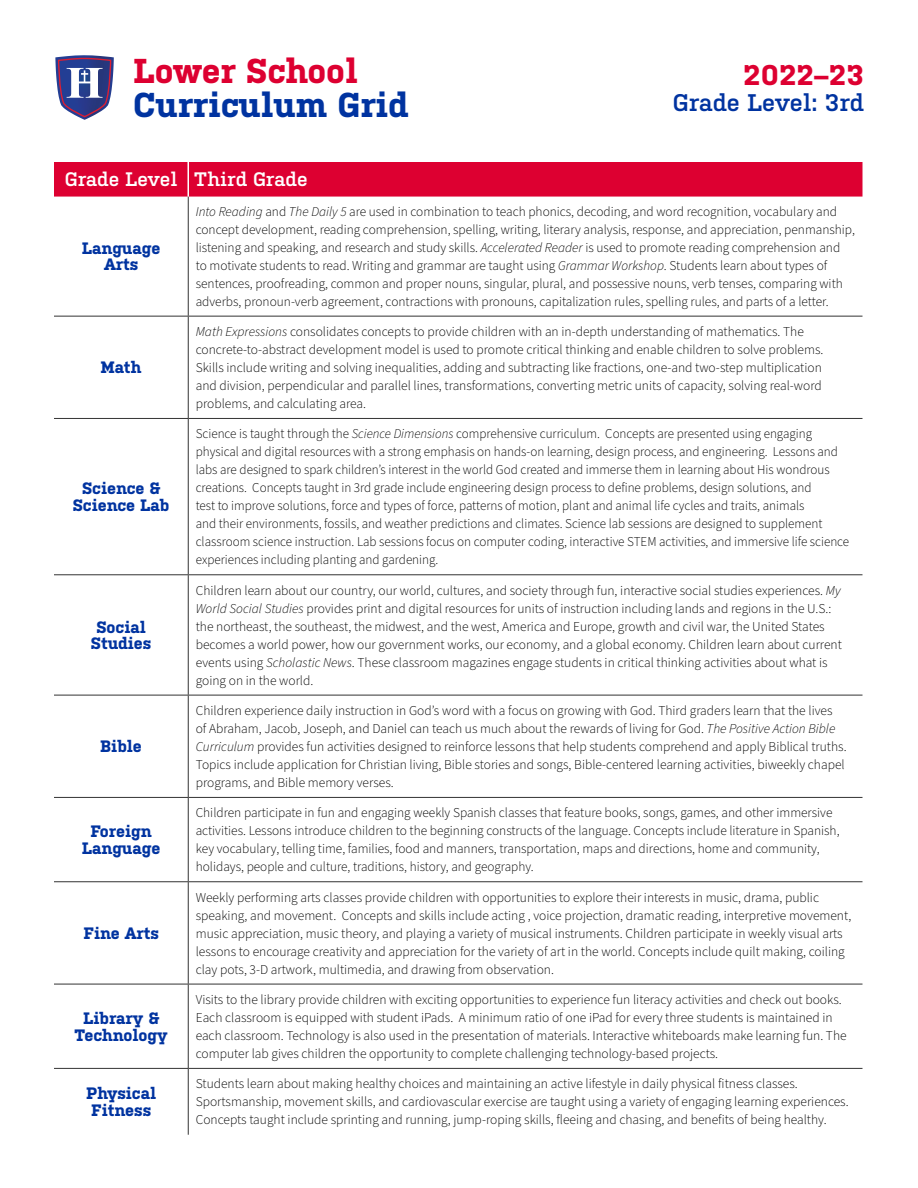
<style>
.page{position:relative;width:918px;height:1188px;background:#fff}
.page>*{position:absolute;margin:0;border:0;box-sizing:border-box;transform-origin:0 0}
.t1{font:700 34.5px "Kulturista";color:#0033a0}
.t2{font:700 34.5px "Kulturista";color:#dd0031}
.t3{font:700 28.5px "Kulturista";color:#dd0031}
.t4{font:600 24px "Kulturista";color:#0033a0}
.t5{font:600 19.5px "Kulturista";color:#fff}
.t6{font:700 16.5px/16.5px "Kulturista";color:#0033a0;text-align:center}
.t7{font:300 13.5px/18px "Source Sans Pro";color:#000}
.s1{font-style:italic}
</style>
<div class="page">
<svg style="left:55px;top:55px;width:59px;height:65px"></svg>
<div style="left:54px;top:162px;width:808px;height:35px;background:#dd0031"></div>
<hr style="left:188px;top:197px;width:1px;height:119px;background:#333">
<hr style="left:54px;top:316px;width:134px;height:1px;background:#333">
<hr style="left:188px;top:316px;width:674px;height:1px;background:#333">
<hr style="left:188px;top:317px;width:1px;height:101px;background:#333">
<hr style="left:54px;top:418px;width:134px;height:1px;background:#333">
<hr style="left:188px;top:418px;width:674px;height:1px;background:#333">
<hr style="left:188px;top:419px;width:1px;height:155px;background:#333">
<hr style="left:54px;top:574px;width:134px;height:1px;background:#333">
<hr style="left:188px;top:574px;width:674px;height:1px;background:#333">
<hr style="left:188px;top:575px;width:1px;height:120px;background:#333">
<hr style="left:54px;top:695px;width:134px;height:1px;background:#333">
<hr style="left:188px;top:695px;width:674px;height:1px;background:#333">
<hr style="left:188px;top:695px;width:1px;height:102px;background:#333">
<hr style="left:54px;top:797px;width:134px;height:1px;background:#333">
<hr style="left:188px;top:797px;width:674px;height:1px;background:#333">
<hr style="left:188px;top:798px;width:1px;height:83px;background:#333">
<hr style="left:54px;top:881px;width:134px;height:1px;background:#333">
<hr style="left:188px;top:881px;width:674px;height:1px;background:#333">
<hr style="left:188px;top:882px;width:1px;height:102px;background:#333">
<hr style="left:54px;top:984px;width:134px;height:1px;background:#333">
<hr style="left:188px;top:984px;width:674px;height:1px;background:#333">
<hr style="left:188px;top:984px;width:1px;height:84px;background:#333">
<hr style="left:54px;top:1068px;width:134px;height:1px;background:#333">
<hr style="left:188px;top:1068px;width:674px;height:1px;background:#333">
<hr style="left:188px;top:1069px;width:1px;height:66px;background:#333">
<hr style="left:188px;top:162px;width:1px;height:35px;background:#fff">
<h1 class="t2" style="left:133px;top:46px;width:226px">Lower School</h1>
<h1 class="t1" style="left:133px;top:80px;width:277px">Curriculum Grid</h1>
<h3 class="t5" style="left:65px;top:165px;width:244px">Grade Level Third Grade</h3>
<h2 class="t3" style="left:743px;top:54px;width:122px">2022–23</h2>
<h3 class="t4" style="left:673px;top:85px;width:193px">Grade Level: 3rd</h3>
<p class="t6" style="left:82px;top:238px;width:80px">Language<br>Arts</p>
<p class="t6" style="left:101px;top:358px;width:42px">Math</p>
<p class="t6" style="left:73px;top:479px;width:98px">Science &amp;<br>Science Lab</p>
<p class="t6" style="left:91px;top:617px;width:62px">Social<br>Studies</p>
<p class="t6" style="left:100px;top:737px;width:43px">Bible</p>
<p class="t6" style="left:82px;top:822px;width:80px">Foreign<br>Language</p>
<p class="t6" style="left:83px;top:924px;width:77px">Fine Arts</p>
<p class="t6" style="left:75px;top:1009px;width:94px">Library &amp;<br>Technology</p>
<p class="t7" style="left:196px;top:203px;width:661px"><span class="s1">Into Reading</span> and <span class="s1">The Daily 5</span> are used in combination to teach phonics, decoding, and word recognition, vocabulary and concept development, reading comprehension, spelling, writing, literary analysis, response, and appreciation, penmanship, listening and speaking, and research and study skills. <span class="s1">Accelerated Reader</span> is used to promote reading comprehension and<br>to motivate students to read. Writing and grammar are taught using <span class="s1">Grammar Workshop</span>. Students learn about types of sentences, proofreading, common and proper nouns, singular, plural, and possessive nouns, verb tenses, comparing with adverbs, pronoun-verb agreement, contractions with pronouns, capitalization rules, spelling rules, and parts of a letter.</p>
<p class="t7" style="left:196px;top:323px;width:629px"><span class="s1">Math Expressions</span> consolidates concepts to provide children with an in-depth understanding of mathematics. The concrete-to-abstract development model is used to promote critical thinking and enable children to solve problems.<br>Skills include writing and solving inequalities, adding and subtracting like fractions, one-and two-step multiplication and division, perpendicular and parallel lines, transformations, converting metric units of capacity, solving real-word problems, and calculating area.</p>
<p class="t7" style="left:196px;top:425px;width:655px">Science is taught through the <span class="s1">Science Dimensions</span> comprehensive curriculum. Concepts are presented using engaging physical and digital resources with a strong emphasis on hands-on learning, design process, and engineering. Lessons and labs are designed to spark children’s interest in the world God created and immerse them in learning about His wondrous creations. Concepts taught in 3rd grade include engineering design process to define problems, design solutions, and<br>test to improve solutions, force and types of force, patterns of motion, plant and animal life cycles and traits, animals<br>and their environments, fossils, and weather predictions and climates. Science lab sessions are designed to supplement classroom science instruction. Lab sessions focus on computer coding, interactive STEM activities, and immersive life science experiences including planting and gardening.</p>
<p class="t7" style="left:196px;top:582px;width:648px">Children learn about our country, our world, cultures, and society through fun, interactive social studies experiences. <span class="s1">My World Social Studies</span> provides print and digital resources for units of instruction including lands and regions in the U.S.: the northeast, the southeast, the midwest, and the west, America and Europe, growth and civil war, the United States becomes a world power, how our government works, our economy, and a global economy. Children learn about current events using <span class="s1">Scholastic News</span>. These classroom magazines engage students in critical thinking activities about what is going on in the world.</p>
<p class="t7" style="left:196px;top:702px;width:652px">Children experience daily instruction in God’s word with a focus on growing with God. Third graders learn that the lives<br>of Abraham, Jacob, Joseph, and Daniel can teach us much about the rewards of living for God. <span class="s1">The Positive Action Bible Curriculum</span> provides fun activities designed to reinforce lessons that help students comprehend and apply Biblical truths.<br>Topics include application for Christian living, Bible stories and songs, Bible-centered learning activities, biweekly chapel programs, and Bible memory verses.</p>
<p class="t7" style="left:196px;top:804px;width:645px">Children participate in fun and engaging weekly Spanish classes that feature books, songs, games, and other immersive activities. Lessons introduce children to the beginning constructs of the language. Concepts include literature in Spanish, key vocabulary, telling time, families, food and manners, transportation, maps and directions, home and community, holidays, people and culture, traditions, history, and geography.</p>
<p class="t7" style="left:196px;top:889px;width:657px">Weekly performing arts classes provide children with opportunities to explore their interests in music, drama, public speaking, and movement. Concepts and skills include acting , voice projection, dramatic reading, interpretive movement, music appreciation, music theory, and playing a variety of musical instruments. Children participate in weekly visual arts lessons to encourage creativity and appreciation for the variety of art in the world. Concepts include quilt making, coiling clay pots, 3-D artwork, multimedia, and drawing from observation.</p>
<p class="t7" style="left:196px;top:991px;width:652px">Visits to the library provide children with exciting opportunities to experience fun literacy activities and check out books.<br>Each classroom is equipped with student iPads. A minimum ratio of one iPad for every three students is maintained in each classroom. Technology is also used in the presentation of materials. Interactive whiteboards make learning fun. The computer lab gives children the opportunity to complete challenging technology-based projects.</p>
<p class="t6" style="left:86px;top:1084px;width:72px;text-align:left">Physical<br>Fitness</p>
<p class="t7" style="left:196px;top:1075px;width:654px">Students learn about making healthy choices and maintaining an active lifestyle in daily physical fitness classes.<br>Sportsmanship, movement skills, and cardiovascular exercise are taught using a variety of engaging learning experiences.<br>Concepts taught include sprinting and running, jump-roping skills, fleeing and chasing, and benefits of being healthy.</p>
</div>
